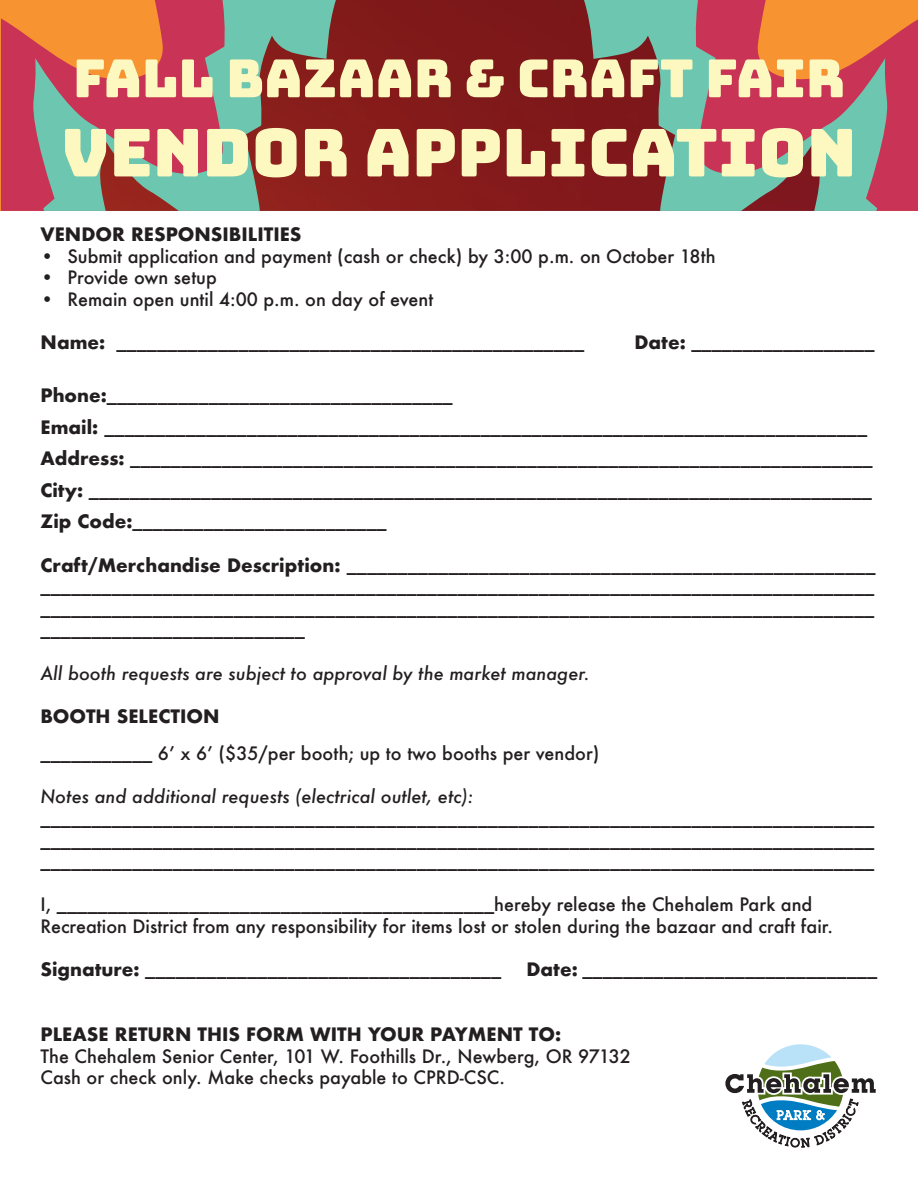
<style>
.page{position:relative;width:918px;height:1188px;background:#fff}
.page>*{position:absolute;margin:0;border:0;box-sizing:border-box;transform-origin:0 0}
.t1{font:66px "Bungee";color:#fcf8c0}
.t2{font:52.5px "Bungee";color:#fcf8c0}
.t3{font:500 18px/21.6px "Futura";color:#231f20;text-align:justify}
.t4{font:italic 500 18px "Futura";color:#231f20}
.t5{font:700 18px "Futura";color:#231f20}
.s1{font-weight:700}
</style>
<div class="page">
<svg style="left:1px;top:0;width:917px;height:211px;background:#cf3f50"></svg>
<svg style="left:30px;top:0;width:860px;height:211px;background:#ad8f72"></svg>
<img style="left:99px;top:0;width:722px;height:211px">
<svg style="left:725px;top:1044px;width:151px;height:104px"></svg>
<p class="t2" style="left:73px;top:48px;width:773px">FALL BAZAAR &amp; CRAFT FAIR</p>
<p class="t1" style="left:61px;top:115px;width:797px">VENDOR APPLICATION</p>
<p class="t5" style="left:40px;top:221px;width:263px">VENDOR RESPONSIBILITIES</p>
<p class="t3" style="left:40px;top:245px;width:677px">• Submit application and payment (cash or check) by 3:00 p.m. on October 18th</p>
<p class="t3" style="left:40px;top:267px;width:178px">• Provide own setup</p>
<p class="t3" style="left:40px;top:288px;width:394px">• Remain open until 4:00 p.m. on day of event</p>
<p class="t3" style="left:40px;top:332px;width:545px"><span class="s1">Name:</span> ______________________________________________</p>
<p class="t3" style="left:634px;top:332px;width:242px"><span class="s1">Date:</span> __________________</p>
<p class="t3" style="left:40px;top:385px;width:414px"><span class="s1">Phone:</span>__________________________________</p>
<p class="t3" style="left:40px;top:416px;width:828px"><span class="s1">Email:</span> ___________________________________________________________________________</p>
<p class="t3" style="left:40px;top:448px;width:834px"><span class="s1">Address:</span> _________________________________________________________________________</p>
<p class="t3" style="left:40px;top:479px;width:833px"><span class="s1">City:</span> _____________________________________________________________________________</p>
<p class="t3" style="left:40px;top:511px;width:348px"><span class="s1">Zip Code:</span>_________________________</p>
<p class="t3" style="left:40px;top:554px;width:837px"><span class="s1">Craft/Merchandise Description:</span> ____________________________________________________ __________________________________________________________________________________ __________________________________________________________________________________ __________________________</p>
<p class="t4" style="left:40px;top:660px;width:551px">All booth requests are subject to approval by the market manager.</p>
<p class="t5" style="left:40px;top:703px;width:180px">BOOTH SELECTION</p>
<p class="t3" style="left:40px;top:743px;width:560px">___________ 6’ x 6’ ($35/per booth; up to two booths per vendor)</p>
<p class="t4" style="left:40px;top:784px;width:434px">Notes and additional requests (electrical outlet, etc):</p>
<p class="t3" style="left:40px;top:807px;width:835px">__________________________________________________________________________________</p>
<p class="t3" style="left:40px;top:829px;width:835px">__________________________________________________________________________________</p>
<p class="t3" style="left:40px;top:851px;width:835px">__________________________________________________________________________________</p>
<p class="t3" style="left:40px;top:894px;width:794px">I, ___________________________________________hereby release the Chehalem Park and<br>Recreation District from any responsibility for items lost or stolen during the bazaar and craft fair.</p>
<p class="t3" style="left:40px;top:959px;width:462px"><span class="s1">Signature:</span> ___________________________________</p>
<p class="t3" style="left:526px;top:959px;width:352px"><span class="s1">Date:</span> _____________________________</p>
<p class="t5" style="left:40px;top:1021px;width:522px">PLEASE RETURN THIS FORM WITH YOUR PAYMENT TO:</p>
<p class="t3" style="left:40px;top:1045px;width:592px">The Chehalem Senior Center, 101 W. Foothills Dr., Newberg, OR 97132</p>
<p class="t3" style="left:40px;top:1067px;width:466px">Cash or check only. Make checks payable to CPRD-CSC.</p>
</div>
